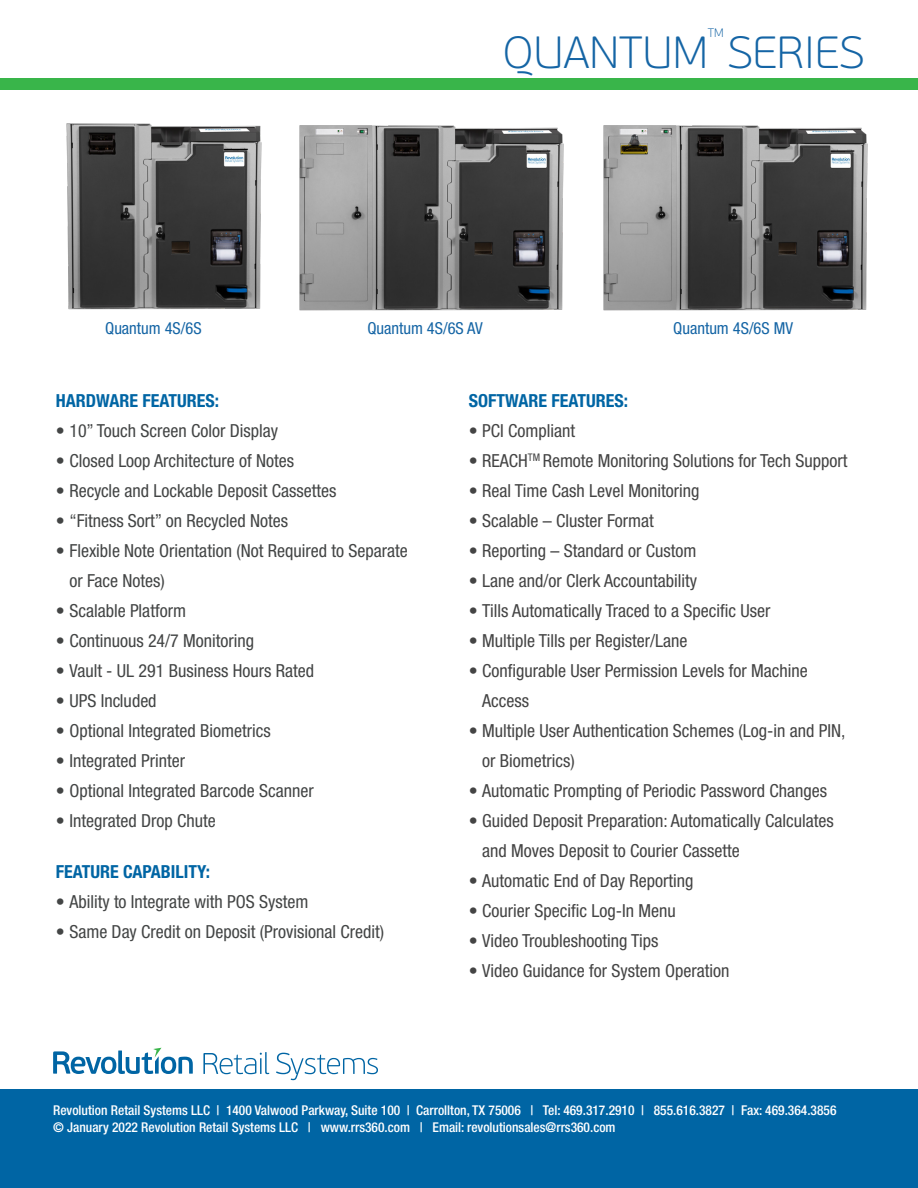
<style>
.page{position:relative;width:918px;height:1188px;background:#fff}
.page>*{position:absolute;margin:0;border:0;box-sizing:border-box;transform-origin:0 0}
.t1{font:100 45px "PF Beau Sans Pro";color:#1565a5}
.t2{font:condensed 18px/30px "Helvetica Neue LT Std";color:#444}
.t3{font:condensed 18px/30px "Helvetica Neue LT Std";color:#434545}
.t4{font:700 condensed 18px "Helvetica Neue LT Std";color:#0065a4}
.t5{font:condensed 16.5px "Helvetica Neue LT Std";color:#1565a5}
.t6{font:500 condensed 13.5px "Helvetica Neue LT Std";color:#fff}
.t7{font:100 12.3px "PF Beau Sans Pro";color:#1565a5}
</style>
<div class="page">
<img style="left:66px;top:123px;width:196px;height:187px">
<img style="left:299px;top:125px;width:265px;height:186px">
<img style="left:603px;top:125px;width:265px;height:186px">
<div style="left:0;top:1090px;width:918px;height:98px;background:#0065a4"></div>
<svg style="left:203px;top:1052px;width:66px;height:22px"></svg>
<svg style="left:276px;top:1053px;width:102px;height:27px"></svg>
<svg style="left:53px;top:1048px;width:140px;height:26px"></svg>
<div style="left:0;top:78px;width:918px;height:11px;background:#39b54a"></div>
<p class="t5" style="left:105px;top:319px;width:98px">Quantum 4S/6S</p>
<p class="t7" style="left:708px;top:26px;width:17px">TM</p>
<p class="t1" style="left:503px;top:27px;width:363px">QUANTUM SERIES</p>
<p class="t5" style="left:367px;top:319px;width:117px">Quantum 4S/6S AV</p>
<p class="t5" style="left:673px;top:319px;width:121px">Quantum 4S/6S MV</p>
<p class="t4" style="left:56px;top:390px;width:165px">HARDWARE FEATURES:</p>
<p class="t3" style="left:56px;top:416px;width:224px">• 10” Touch Screen Color Display</p>
<p class="t3" style="left:56px;top:446px;width:240px">• Closed Loop Architecture of Notes</p>
<p class="t3" style="left:56px;top:476px;width:282px">• Recycle and Lockable Deposit Cassettes</p>
<p class="t3" style="left:56px;top:506px;width:234px">• “Fitness Sort” on Recycled Notes</p>
<p class="t3" style="left:69px;top:536px;width:340px;text-indent:-14px">• Flexible Note Orientation (Not Required to Separate or Face Notes)</p>
<p class="t3" style="left:56px;top:596px;width:132px">• Scalable Platform</p>
<p class="t3" style="left:56px;top:626px;width:200px">• Continuous 24/7 Monitoring</p>
<p class="t3" style="left:56px;top:656px;width:260px">• Vault - UL 291 Business Hours Rated</p>
<p class="t3" style="left:56px;top:686px;width:102px">• UPS Included</p>
<p class="t3" style="left:56px;top:716px;width:216px">• Optional Integrated Biometrics</p>
<p class="t3" style="left:56px;top:746px;width:131px">• Integrated Printer</p>
<p class="t3" style="left:56px;top:776px;width:259px">• Optional Integrated Barcode Scanner</p>
<p class="t3" style="left:56px;top:806px;width:161px">• Integrated Drop Chute</p>
<p class="t4" style="left:56px;top:861px;width:156px">FEATURE CAPABILITY:</p>
<p class="t3" style="left:56px;top:887px;width:254px">• Ability to Integrate with POS System</p>
<p class="t3" style="left:56px;top:917px;width:330px">• Same Day Credit on Deposit (Provisional Credit)</p>
<p class="t4" style="left:469px;top:390px;width:161px">SOFTWARE FEATURES:</p>
<p class="t2" style="left:469px;top:416px;width:108px">• PCI Compliant</p>
<p class="t2" style="left:469px;top:446px;width:380px">• REACH<sup>TM</sup> Remote Monitoring Solutions for Tech Support</p>
<p class="t2" style="left:469px;top:476px;width:232px">• Real Time Cash Level Monitoring</p>
<p class="t2" style="left:469px;top:506px;width:187px">• Scalable – Cluster Format</p>
<p class="t2" style="left:469px;top:536px;width:229px">• Reporting – Standard or Custom</p>
<p class="t2" style="left:469px;top:566px;width:230px">• Lane and/or Clerk Accountability</p>
<p class="t2" style="left:469px;top:596px;width:303px">• Tills Automatically Traced to a Specific User</p>
<p class="t2" style="left:469px;top:626px;width:220px">• Multiple Tills per Register/Lane</p>
<p class="t2" style="left:482px;top:656px;width:327px;text-indent:-14px">• Configurable User Permission Levels for Machine<br>Access</p>
<p class="t2" style="left:482px;top:716px;width:365px;text-indent:-14px">• Multiple User Authentication Schemes (Log-in and PIN, or Biometrics)</p>
<p class="t2" style="left:469px;top:776px;width:360px">• Automatic Prompting of Periodic Password Changes</p>
<p class="t2" style="left:482px;top:806px;width:353px;text-indent:-14px">• Guided Deposit Preparation: Automatically Calculates and Moves Deposit to Courier Cassette</p>
<p class="t2" style="left:469px;top:866px;width:226px">• Automatic End of Day Reporting</p>
<p class="t2" style="left:469px;top:896px;width:209px">• Courier Specific Log-In Menu</p>
<p class="t2" style="left:469px;top:926px;width:191px">• Video Troubleshooting Tips</p>
<p class="t2" style="left:469px;top:956px;width:262px">• Video Guidance for System Operation</p>
<p class="t6" style="left:53px;top:1102px;width:785px">Revolution Retail Systems LLC | 1400 Valwood Parkway, Suite 100 | Carrollton, TX 75006 | Tel: 469.317.2910 | 855.616.3827 | Fax: 469.364.3856</p>
<p class="t6" style="left:53px;top:1119px;width:564px">© January 2022 Revolution Retail Systems LLC | www.rrs360.com | Email: revolutionsales@rrs360.com</p>
</div>
